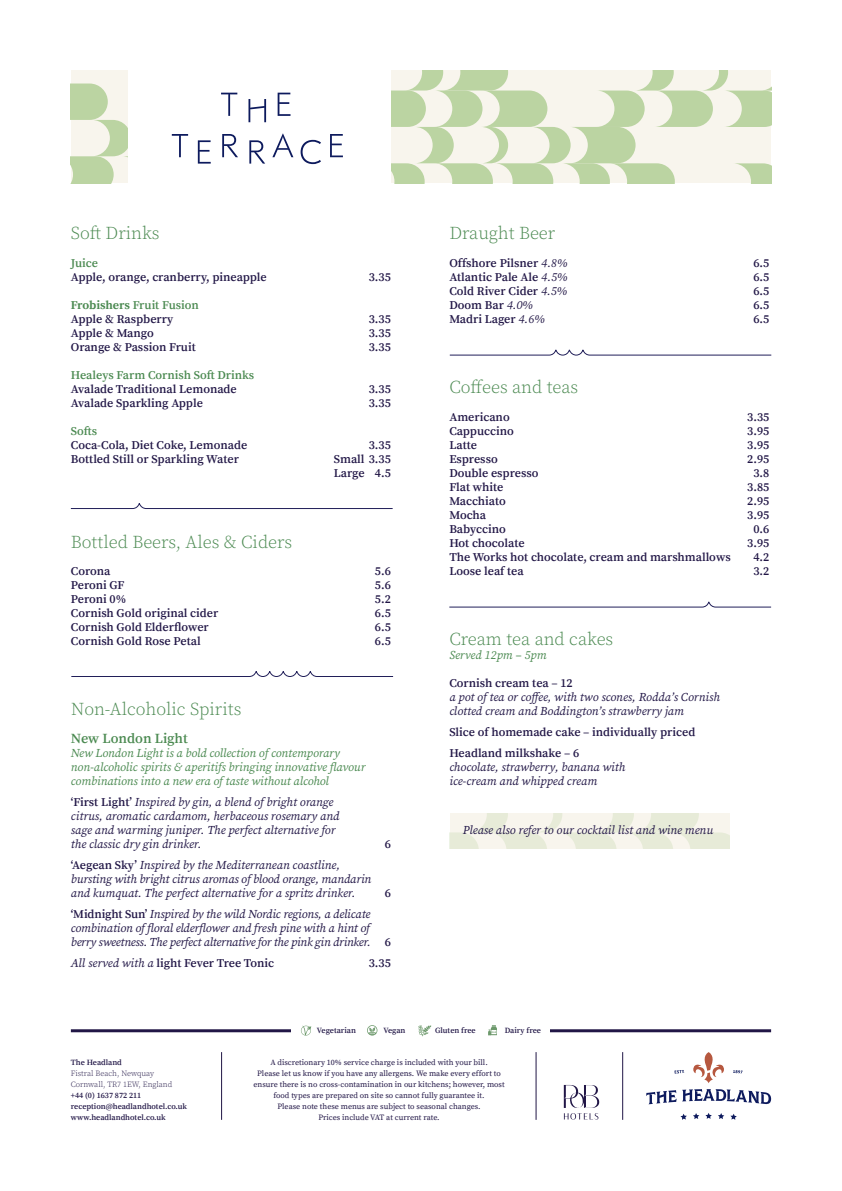
<style>
.page{position:relative;width:842px;height:1191px;background:#fff}
.page>*{position:absolute;margin:0;border:0;box-sizing:border-box;transform-origin:0 0}
.t1{font:300 18px "Source Serif Pro";color:#4a8950}
.t2{font:600 14px "Source Serif Pro";color:#4a8950}
.t3{font:italic 12px/14px "Source Serif Pro";color:#211646}
.t4{font:600 12px/14px "Source Serif Pro";color:#211646}
.t5{font:italic 12px/14px "Source Serif Pro";letter-spacing:-.005em;color:#4a8950}
.t6{font:600 12px "Source Serif Pro";color:#4a8950}
.t7{font:8px/11px "Source Serif Pro";color:#211646;text-align:center}
.t8{font:600 8px "Source Serif Pro";color:#211646}
.t9{font:300 8px "Source Serif Pro";color:#211646}
.s1{font-weight:700}
.s2{font-weight:600;font-style:normal}
.s3{font-weight:400;font-style:italic}
</style>
<div class="page">
<svg style="left:449px;top:601px;width:323px;height:7px"></svg>
<svg style="left:71px;top:671px;width:323px;height:6px"></svg>
<svg style="left:449px;top:349px;width:323px;height:7px"></svg>
<svg style="left:70px;top:503px;width:323px;height:6px"></svg>
<svg style="left:450px;top:813px;width:279px;height:35px"></svg>
<svg style="left:392px;top:71px;width:380px;height:112px"></svg>
<div style="left:71px;top:71px;width:57px;height:112px;background:#f8f5ed"></div>
<svg style="left:71px;top:83px;width:57px;height:100px"></svg>
<svg style="left:172px;top:134px;width:16px;height:23px"></svg>
<svg style="left:278px;top:93px;width:12px;height:23px"></svg>
<svg style="left:221px;top:93px;width:16px;height:23px"></svg>
<svg style="left:198px;top:140px;width:13px;height:24px"></svg>
<svg style="left:222px;top:134px;width:16px;height:23px"></svg>
<svg style="left:249px;top:140px;width:16px;height:24px"></svg>
<svg style="left:272px;top:133px;width:21px;height:24px"></svg>
<svg style="left:301px;top:140px;width:20px;height:24px"></svg>
<svg style="left:330px;top:134px;width:13px;height:23px"></svg>
<svg style="left:248px;top:99px;width:18px;height:23px"></svg>
<svg style="left:646px;top:1089px;width:125px;height:15px"></svg>
<svg style="left:730px;top:1113px;width:7px;height:6px"></svg>
<svg style="left:718px;top:1113px;width:6px;height:6px"></svg>
<svg style="left:705px;top:1113px;width:7px;height:5px"></svg>
<svg style="left:693px;top:1113px;width:6px;height:6px"></svg>
<svg style="left:680px;top:1113px;width:7px;height:6px"></svg>
<svg style="left:693px;top:1052px;width:31px;height:31px"></svg>
<svg style="left:733px;top:1070px;width:10px;height:3px"></svg>
<svg style="left:674px;top:1070px;width:10px;height:3px"></svg>
<hr style="left:221px;top:1052px;width:1px;height:67px;background:#211646">
<hr style="left:622px;top:1052px;width:1px;height:67px;background:#211646">
<hr style="left:536px;top:1052px;width:1px;height:67px;background:#211646">
<hr style="left:71px;top:1029px;width:700px;height:3px;background:#211646">
<svg style="left:564px;top:1085px;width:35px;height:34px"></svg>
<div style="left:292px;top:1009px;width:258px;height:28px;background:#fff"></div>
<svg style="left:367px;top:1025px;width:10px;height:10px"></svg>
<svg style="left:301px;top:1025px;width:10px;height:10px"></svg>
<svg style="left:418px;top:1025px;width:13px;height:11px"></svg>
<svg style="left:488px;top:1025px;width:9px;height:10px"></svg>
<p class="t1" style="left:71px;top:221px;width:90px">Soft Drinks</p>
<p class="t6" style="left:71px;top:256px;width:29px">Juice</p>
<p class="t4" style="left:71px;top:270px;width:197px">Apple, orange, cranberry, pineapple</p>
<p class="t4" style="left:369px;top:270px;width:24px">3.35</p>
<p class="t6" style="left:71px;top:298px;width:130px"><span class="s1">Frobishers</span> Fruit Fusion</p>
<p class="t4" style="left:71px;top:312px;width:104px">Apple &amp; Raspberry</p>
<p class="t4" style="left:369px;top:312px;width:24px">3.35</p>
<p class="t4" style="left:71px;top:326px;width:85px">Apple &amp; Mango</p>
<p class="t4" style="left:369px;top:326px;width:24px">3.35</p>
<p class="t4" style="left:71px;top:340px;width:126px">Orange &amp; Passion Fruit</p>
<p class="t4" style="left:369px;top:340px;width:24px">3.35</p>
<p class="t6" style="left:71px;top:368px;width:185px">Healeys Farm Cornish Soft Drinks</p>
<p class="t4" style="left:71px;top:382px;width:167px">Avalade Traditional Lemonade</p>
<p class="t4" style="left:369px;top:382px;width:24px">3.35</p>
<p class="t4" style="left:71px;top:396px;width:134px">Avalade Sparkling Apple</p>
<p class="t4" style="left:369px;top:396px;width:24px">3.35</p>
<p class="t6" style="left:71px;top:424px;width:28px">Softs</p>
<p class="t4" style="left:71px;top:438px;width:178px">Coca-Cola, Diet Coke, Lemonade</p>
<p class="t4" style="left:369px;top:438px;width:24px">3.35</p>
<p class="t4" style="left:71px;top:452px;width:170px">Bottled Still or Sparkling Water</p>
<p class="t4" style="left:334px;top:452px;width:59px">Small 3.35<br>Large 4.5</p>
<p class="t1" style="left:71px;top:530px;width:223px">Bottled Beers, Ales &amp; Ciders</p>
<p class="t4" style="left:71px;top:564px;width:41px">Corona</p>
<p class="t4" style="left:375px;top:564px;width:17px">5.6</p>
<p class="t4" style="left:71px;top:578px;width:55px">Peroni GF</p>
<p class="t4" style="left:375px;top:578px;width:17px">5.6</p>
<p class="t4" style="left:71px;top:592px;width:57px">Peroni 0%</p>
<p class="t4" style="left:375px;top:592px;width:17px">5.2</p>
<p class="t4" style="left:71px;top:606px;width:149px">Cornish Gold original cider</p>
<p class="t4" style="left:375px;top:606px;width:17px">6.5</p>
<p class="t4" style="left:71px;top:620px;width:139px">Cornish Gold Elderflower</p>
<p class="t4" style="left:375px;top:620px;width:17px">6.5</p>
<p class="t4" style="left:71px;top:634px;width:131px">Cornish Gold Rose Petal</p>
<p class="t4" style="left:375px;top:634px;width:17px">6.5</p>
<p class="t1" style="left:71px;top:697px;width:172px">Non-Alcoholic Spirits</p>
<p class="t2" style="left:71px;top:730px;width:119px">New London Light</p>
<p class="t5" style="left:71px;top:746px;width:296px">New London Light is a bold collection of contemporary non-alcoholic spirits &amp; aperitifs bringing innovative flavour combinations into a new era of taste without alcohol</p>
<p class="t3" style="left:71px;top:795px;width:270px"><span class="s2">‘First Light’</span> Inspired by gin, a blend of bright orange citrus, aromatic cardamom, herbaceous rosemary and sage and warming juniper. The perfect alternative for the classic dry gin drinker.</p>
<p class="t4" style="left:385px;top:837px;width:8px">6</p>
<p class="t3" style="left:71px;top:858px;width:302px"><span class="s2">‘Aegean Sky’</span> Inspired by the Mediterranean coastline, bursting with bright citrus aromas of blood orange, mandarin and kumquat. The perfect alternative for a spritz drinker.</p>
<p class="t4" style="left:385px;top:886px;width:8px">6</p>
<p class="t3" style="left:71px;top:907px;width:322px"><span class="s2">‘Midnight Sun’</span> Inspired by the wild Nordic regions, a delicate combination of floral elderflower and fresh pine with a hint of berry sweetness. The perfect alternative for the pink gin drinker. <span class="s2">6</span></p>
<p class="t4" style="left:71px;top:956px;width:205px"><span class="s3">All served with a</span> light Fever Tree Tonic</p>
<p class="t4" style="left:369px;top:956px;width:24px">3.35</p>
<p class="t1" style="left:449px;top:221px;width:107px">Draught Beer</p>
<p class="t4" style="left:449px;top:256px;width:120px">Offshore Pilsner <span class="s3">4.8%</span></p>
<p class="t4" style="left:753px;top:256px;width:17px">6.5</p>
<p class="t4" style="left:449px;top:270px;width:120px">Atlantic Pale Ale <span class="s3">4.5%</span></p>
<p class="t4" style="left:753px;top:270px;width:17px">6.5</p>
<p class="t4" style="left:449px;top:284px;width:119px">Cold River Cider <span class="s3">4.5%</span></p>
<p class="t4" style="left:753px;top:284px;width:17px">6.5</p>
<p class="t4" style="left:449px;top:298px;width:85px">Doom Bar <span class="s3">4.0%</span></p>
<p class="t4" style="left:753px;top:298px;width:17px">6.5</p>
<p class="t4" style="left:449px;top:312px;width:97px">Madri Lager <span class="s3">4.6%</span></p>
<p class="t4" style="left:753px;top:312px;width:17px">6.5</p>
<p class="t1" style="left:449px;top:375px;width:130px">Coffees and teas</p>
<p class="t4" style="left:449px;top:410px;width:62px">Americano</p>
<p class="t4" style="left:747px;top:410px;width:24px">3.35</p>
<p class="t4" style="left:449px;top:424px;width:66px">Cappuccino</p>
<p class="t4" style="left:747px;top:424px;width:24px">3.95</p>
<p class="t4" style="left:449px;top:438px;width:29px">Latte</p>
<p class="t4" style="left:747px;top:438px;width:24px">3.95</p>
<p class="t4" style="left:449px;top:452px;width:50px">Espresso</p>
<p class="t4" style="left:747px;top:452px;width:24px">2.95</p>
<p class="t4" style="left:449px;top:466px;width:91px">Double espresso</p>
<p class="t4" style="left:753px;top:466px;width:17px">3.8</p>
<p class="t4" style="left:449px;top:480px;width:56px">Flat white</p>
<p class="t4" style="left:747px;top:480px;width:24px">3.85</p>
<p class="t4" style="left:449px;top:494px;width:58px">Macchiato</p>
<p class="t4" style="left:747px;top:494px;width:24px">2.95</p>
<p class="t4" style="left:449px;top:508px;width:38px">Mocha</p>
<p class="t4" style="left:747px;top:508px;width:24px">3.95</p>
<p class="t4" style="left:449px;top:522px;width:58px">Babyccino</p>
<p class="t4" style="left:753px;top:522px;width:17px">0.6</p>
<p class="t4" style="left:449px;top:536px;width:77px">Hot chocolate</p>
<p class="t4" style="left:747px;top:536px;width:24px">3.95</p>
<p class="t4" style="left:449px;top:550px;width:283px">The Works hot chocolate, cream and marshmallows</p>
<p class="t4" style="left:753px;top:550px;width:17px">4.2</p>
<p class="t4" style="left:449px;top:564px;width:76px">Loose leaf tea</p>
<p class="t4" style="left:753px;top:564px;width:17px">3.2</p>
<p class="t1" style="left:449px;top:627px;width:166px">Cream tea and cakes</p>
<p class="t5" style="left:449px;top:648px;width:99px">Served 12pm – 5pm</p>
<p class="t3" style="left:449px;top:676px;width:272px"><span class="s2">Cornish cream tea – 12<br></span>a pot of tea or coffee, with two scones, Rodda’s Cornish clotted cream and Boddington’s strawberry jam</p>
<p class="t4" style="left:449px;top:725px;width:248px">Slice of homemade cake – individually priced</p>
<p class="t3" style="left:449px;top:746px;width:178px"><span class="s2">Headland milkshake – 6 </span>chocolate, strawberry, banana with ice-cream and whipped cream</p>
<p class="t3" style="left:463px;top:823px;width:252px">Please also refer to our cocktail list and wine menu</p>
<p class="t8" style="left:71px;top:1057px;width:53px">The Headland</p>
<p class="t9" style="left:71px;top:1067px;width:85px">Fistral Beach, Newquay</p>
<p class="t9" style="left:71px;top:1078px;width:103px">Cornwall, TR7 1EW, England</p>
<p class="t8" style="left:71px;top:1090px;width:72px">+44 (0) 1637 872 211</p>
<p class="t8" style="left:71px;top:1101px;width:118px">reception@headlandhotel.co.uk</p>
<p class="t8" style="left:71px;top:1112px;width:96px">www.headlandhotel.co.uk</p>
<p class="t8" style="left:317px;top:1025px;width:41px">Vegetarian</p>
<p class="t8" style="left:383px;top:1025px;width:24px">Vegan</p>
<p class="t8" style="left:435px;top:1025px;width:42px">Gluten free</p>
<p class="t8" style="left:505px;top:1025px;width:38px">Dairy free</p>
<p class="t7" style="left:253px;top:1057px;width:253px">A discretionary 10% service charge is included with your bill.<br>Please let us know if you have any allergens. We make every effort to ensure there is no cross-contamination in our kitchens; however, most food types are prepared on site so cannot fully guarantee it.</p>
<p class="t7" style="left:278px;top:1101px;width:204px">Please note these menus are subject to seasonal changes.<br>Prices include VAT at current rate.</p>
</div>
